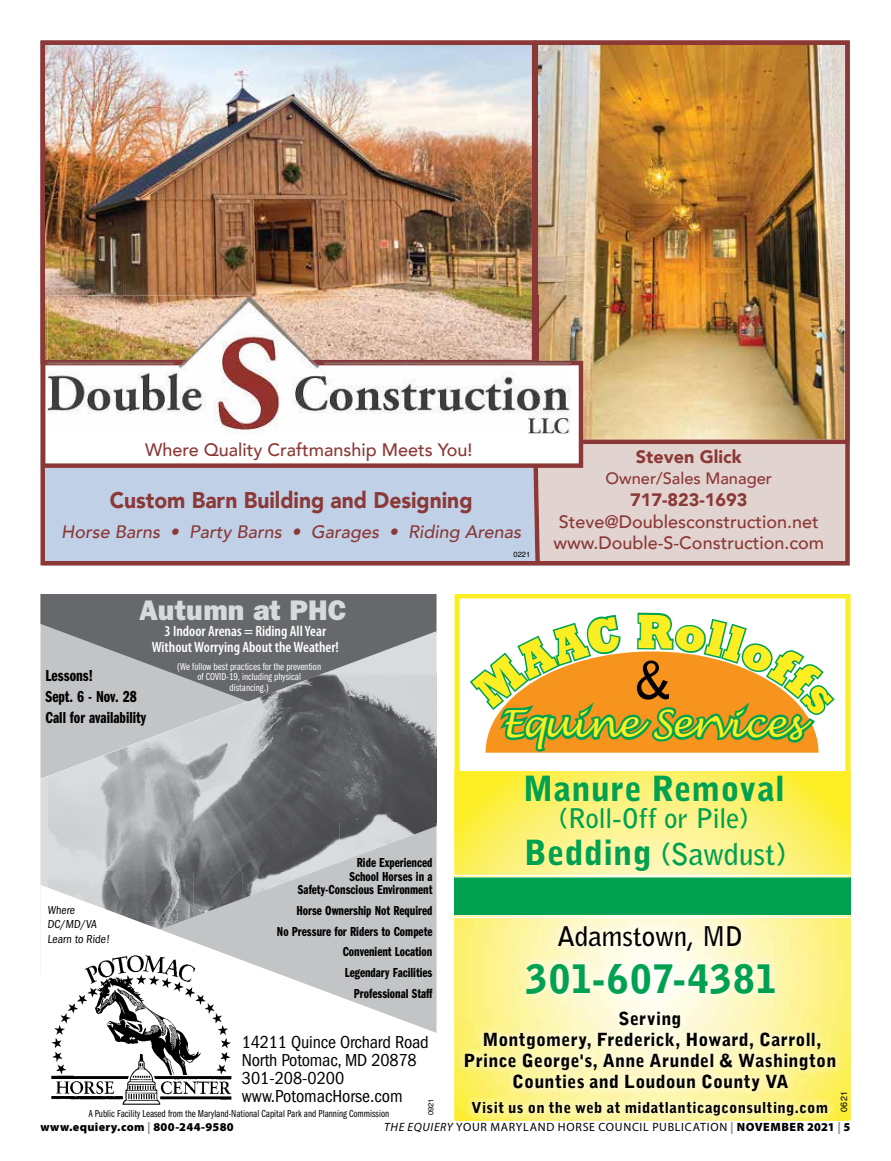
<style>
.page{position:relative;width:891px;height:1161px;background:#fff}
.page>*{position:absolute;margin:0;border:0;box-sizing:border-box;transform-origin:0 0}
.t1{font:700 51px "Bell Gothic Std";color:#000}
.t2{font:900 39px "Bell Gothic Std";letter-spacing:.02em;color:#00a150}
.t3{font:italic 37.5px "Lucida Handwriting";letter-spacing:-.025em;color:#fbee23}
.t4{font:900 34.5px "Bell Gothic Std";letter-spacing:.01em;color:#00a150}
.t5{font:700 30px "Bell Gothic Std";letter-spacing:-.005em;color:#00a150}
.t6{font:800 28.5px "Franklin Gothic";color:#d7d9da}
.t7{font:700 27px "Bell Gothic Std";letter-spacing:-.015em;color:#00a150}
.t8{font:700 27px "Bell Gothic Std";letter-spacing:-.01em;color:#000}
.t9{font:900 22.65px "Avenir";color:#8b3837;scale:.93 1}
.t10{font:900 18px/21px "Bell Gothic Std";letter-spacing:.01em;color:#000;text-align:center}
.t11{font:500 18px/21.6px "Avenir";color:#8b3837}
.t12{font:condensed 18px/18px "Franklin Gothic";letter-spacing:-.01em;color:#000}
.t13{font:italic 500 18px "Avenir";color:#8b3837}
.t14{font:900 18px "Avenir";color:#8b3837}
.t15{font:16.5px/21px "Franklin Gothic URW Com Dem";color:#000}
.t16{font:500 16.5px "Avenir";color:#8b3837}
.t17{font:600 condensed 15px/16.5px "Myriad Pro";color:#fff;text-align:center}
.t18{font:900 15px "Bell Gothic Std";letter-spacing:.02em;color:#000}
.t19{font:13.5px/20.7px "Franklin Gothic URW Com Dem";color:#000;text-align:right}
.t20{font:12px "Myriad Pro";letter-spacing:.06em;color:#000}
.t21{font:900 12px "Myriad Pro";letter-spacing:.03em;color:#000}
.t22{font:condensed 12px/14.4px "Franklin Gothic";color:#000}
.t23{font:10.5px/10.5px "Franklin Gothic URW Com Boo";color:#fff;text-align:center}
.t24{font:10.5px "Franklin Gothic URW Com Boo";color:#000}
.t25{font:9px "Helvetica";color:#000}
.t26{font:7.5px "Helvetica";color:#000}
.s1{font-weight:900;font-size:34.5px}
.s2{color:#939598}
.s3{font-style:italic}
.s4{font-weight:900;color:#939598}
.s5{font-weight:900}
</style>
<div class="page">
<img style="left:40px;top:40px;width:810px;height:526px">
<svg style="left:455px;top:594px;width:396px;height:177px"></svg>
<svg style="left:454px;top:771px;width:397px;height:349px;background:#fcf170"></svg>
<img style="left:457px;top:918px;width:386px;height:202px">
<div style="left:454px;top:878px;width:397px;height:37px;background:#00a150"></div>
<hr style="left:454px;top:875px;width:397px;height:1px;background:#fff">
<hr style="left:454px;top:917px;width:397px;height:1px;background:#fff">
<hr style="left:454px;top:877px;width:397px;height:1px;background:#fff">
<hr style="left:454px;top:915px;width:397px;height:1px;background:#fff">
<div style="left:40px;top:594px;width:397px;height:37px;background:#67686b"></div>
<svg style="left:40px;top:631px;width:397px;height:254px;background:#a2a4a6"></svg>
<img style="left:194px;top:704px;width:48px;height:18px">
<img style="left:242px;top:686px;width:49px;height:36px">
<img style="left:291px;top:673px;width:146px;height:49px">
<img style="left:59px;top:758px;width:37px;height:14px">
<img style="left:96px;top:740px;width:49px;height:32px">
<img style="left:145px;top:722px;width:292px;height:50px">
<img style="left:48px;top:772px;width:389px;height:50px">
<img style="left:48px;top:822px;width:292px;height:50px">
<img style="left:339px;top:822px;width:49px;height:40px">
<img style="left:388px;top:822px;width:49px;height:22px">
<img style="left:48px;top:872px;width:146px;height:13px">
<img style="left:194px;top:872px;width:48px;height:13px">
<img style="left:242px;top:872px;width:49px;height:13px">
<img style="left:291px;top:872px;width:23px;height:9px">
<svg style="left:42px;top:885px;width:395px;height:148px;fill:#c2c4c6"></svg>
<img style="left:48px;top:952px;width:191px;height:153px">
<svg style="left:468px;top:611px;width:369px;height:150px"></svg>
<h3 class="t11" style="left:145px;top:438px;width:329px">Where Quality Craftmanship Meets You!</h3>
<h3 class="t14" style="left:636px;top:441px;width:108px">Steven Glick</h3>
<p class="t16" style="left:606px;top:464px;width:168px">Owner/Sales Manager</p>
<h3 class="t14" style="left:630px;top:484px;width:119px">717-823-1693</h3>
<h3 class="t11" style="left:554px;top:510px;width:272px">Steve@Doublesconstruction.net www.Double-S-Construction.com</h3>
<h3 class="t9" style="left:110px;top:480px;width:392px">Custom Barn Building and Designing</h3>
<h3 class="t13" style="left:61px;top:521px;width:462px">Horse Barns • Party Barns • Garages • Riding Arenas</h3>
<p class="t26" style="left:514px;top:549px;width:18px">0221</p>
<h3 class="t6" style="left:139px;top:593px;width:209px">Autumn at PHC</h3>
<p class="t17" style="left:152px;top:622px;width:189px">3 Indoor Arenas = Riding All Year<br>Without Worrying About the Weather!</p>
<p class="t15" style="left:45px;top:664px;width:102px">Lessons!<br>Sept. 6 - Nov. 28<br>Call for availability</p>
<p class="t23" style="left:177px;top:661px;width:145px">(We follow best practices for the prevention of COVID-19, including physical distancing.)</p>
<p class="t22" style="left:47px;top:903px;width:65px">Where<br>DC/MD/VA<br>Learn to Ride!</p>
<p class="t19" style="left:298px;top:855px;width:136px;line-height:13.5px">Ride Experienced<br>School Horses in a<br>Safety-Conscious Environment</p>
<p class="t19" style="left:277px;top:899px;width:157px">Horse Ownership Not Required<br>No Pressure for Riders to Compete<br>Convenient Location<br>Legendary Facilities<br>Professional Staff</p>
<h3 class="t12" style="left:242px;top:1033px;width:189px">14211 Quince Orchard Road<br>North Potomac, MD 20878<br>301-208-0200 www.PotomacHorse.com</h3>
<p class="t24" style="left:89px;top:1107px;width:302px">A Public Facility Leased from the Maryland-National Capital Park and Planning Commission</p>
<p class="t26" style="left:425px;top:1115px;width:18px;rotate:-90deg">0921</p>
<h1 class="t1" style="left:634px;top:649px;width:38px">&amp;</h1>
<h3 class="t3" style="left:501px;top:701px;width:302px">Equine Services</h3>
<h3 class="t4" style="left:523px;top:769px;width:263px">Manure Removal</h3>
<h3 class="t7" style="left:559px;top:802px;width:192px">(Roll-Off or Pile)</h3>
<h3 class="t5" style="left:524px;top:836px;width:264px"><span class="s1">Bedding</span> (Sawdust)</h3>
<h3 class="t8" style="left:557px;top:920px;width:187px">Adamstown, MD</h3>
<h2 class="t2" style="left:526px;top:956px;width:253px">301-607-4381</h2>
<h3 class="t10" style="left:464px;top:1008px;width:374px">Serving<br>Montgomery, Frederick, Howard, Carroll,<br>Prince George's, Anne Arundel &amp; Washington<br>Counties and Loudoun County VA</h3>
<p class="t18" style="left:472px;top:1098px;width:358px">Visit us on the web at midatlanticagconsulting.com</p>
<p class="t25" style="left:837px;top:1112px;width:22px;rotate:-90deg">0621</p>
<p class="t21" style="left:40px;top:1120px;width:195px">www.equiery.com <span class="s2">|</span> 800-244-9580</p>
<p class="t20" style="left:384px;top:1120px;width:468px"><span class="s3">THE EQUIERY</span> YOUR MARYLAND HORSE COUNCIL PUBLICATION <span class="s4">|</span> <span class="s5">NOVEMBER 2021</span> <span class="s4">|</span> <span class="s5">5</span></p>
</div>
